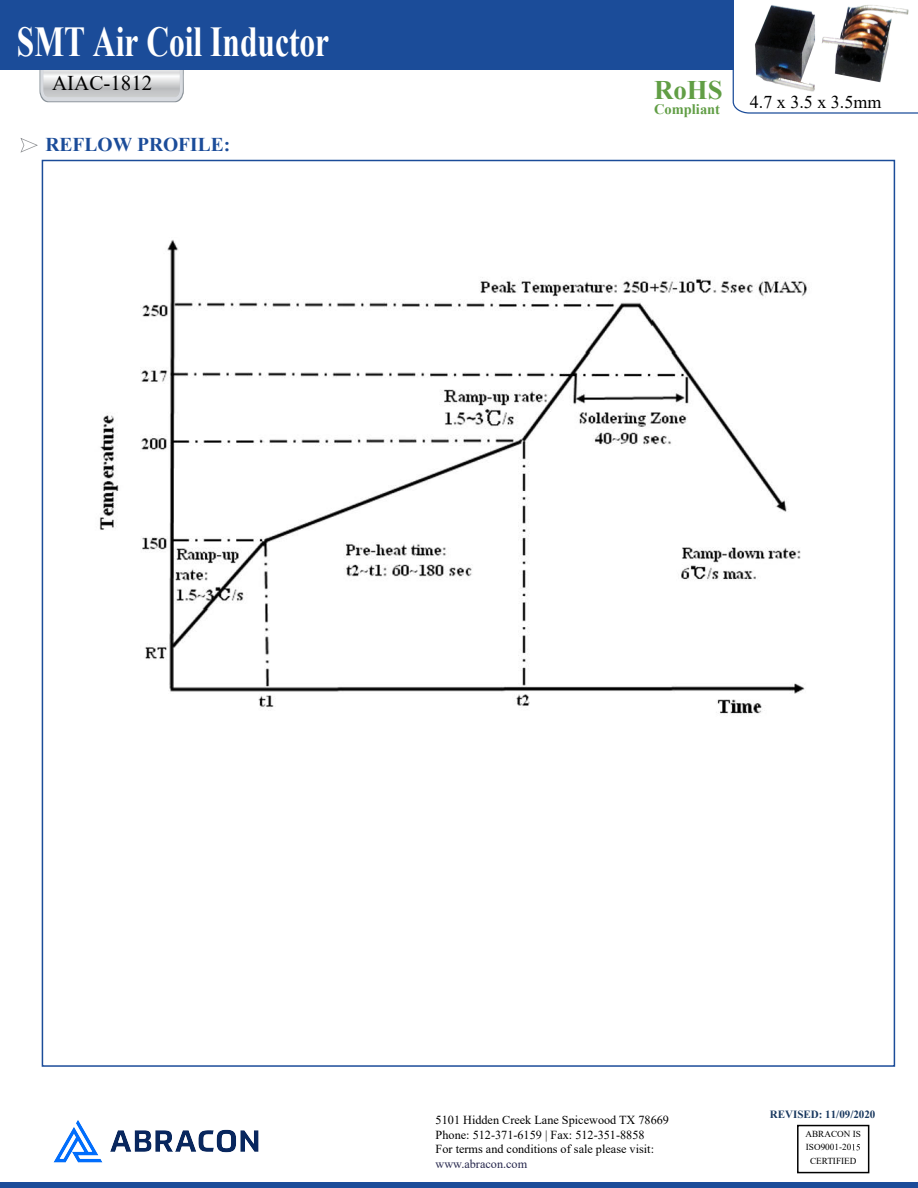
<style>
.page{position:relative;width:918px;height:1188px;background:#fff}
.page>*{position:absolute;margin:0;border:0;box-sizing:border-box;transform-origin:0 0}
.t1{font:700 42.6px "Times New Roman";color:#fff;scale:.74 1}
.t2{font:700 26.85px "Times New Roman";color:#619e45}
.t3{font:21px "Times New Roman";color:#010101}
.t4{font:700 19.5px "Times New Roman";color:#1b4c99}
.t5{font:18px "Times New Roman";color:#010101}
.t6{font:700 14.55px "Times New Roman";color:#619e45}
.t7{font:12.3px/14.7px "Times New Roman";color:#010101}
.t8{font:12.3px "Times New Roman";color:#26274d}
.t9{font:700 10.95px "Times New Roman";color:#19385f}
.t10{font:9.15px "Times New Roman";color:#010101}
</style>
<div class="page">
<svg style="left:39px;top:70px;width:145px;height:32px;background:#d4d6d8"></svg>
<div style="left:0;top:0;width:733px;height:70px;background:#1b4c99"></div>
<div style="left:0;top:1183px;width:918px;height:5px;background:#1b4c99"></div>
<svg style="left:733px;top:0;width:185px;height:114px"></svg>
<svg style="left:20px;top:138px;width:18px;height:15px"></svg>
<img style="left:752px;top:0;width:158px;height:93px">
<div style="left:797px;top:1125px;width:72px;height:48px;border:2px solid #010101"></div>
<svg style="left:852px;top:1144px;width:8px;height:6px"></svg>
<img style="left:99px;top:240px;width:708px;height:475px">
<img style="left:53px;top:1120px;width:206px;height:43px">
<h1 class="t1" style="left:17px;top:11px;width:424px">SMT Air Coil Inductor</h1>
<h3 class="t3" style="left:52px;top:69px;width:102px">AIAC-1812</h3>
<h2 class="t2" style="left:654px;top:70px;width:70px">RoHS</h2>
<p class="t6" style="left:654px;top:98px;width:68px">Compliant</p>
<h3 class="t4" style="left:46px;top:130px;width:186px">REFLOW PROFILE:</h3>
<h3 class="t5" style="left:750px;top:89px;width:133px">4.7 x 3.5 x 3.5mm</h3>
<p class="t7" style="left:436px;top:1112px;width:235px">5101 Hidden Creek Lane Spicewood TX 78669<br>Phone: 512-371-6159 | Fax: 512-351-8858<br>For terms and conditions of sale please visit:</p>
<p class="t8" style="left:436px;top:1155px;width:93px">www.abracon.com</p>
<p class="t9" style="left:770px;top:1106px;width:107px">REVISED: 11/09/2020</p>
<p class="t10" style="left:806px;top:1127px;width:57px">ABRACON IS</p>
<p class="t10" style="left:806px;top:1141px;width:47px">ISO9001-20</p>
<p class="t10" style="left:810px;top:1155px;width:48px">CERTIFIED</p>
</div>
